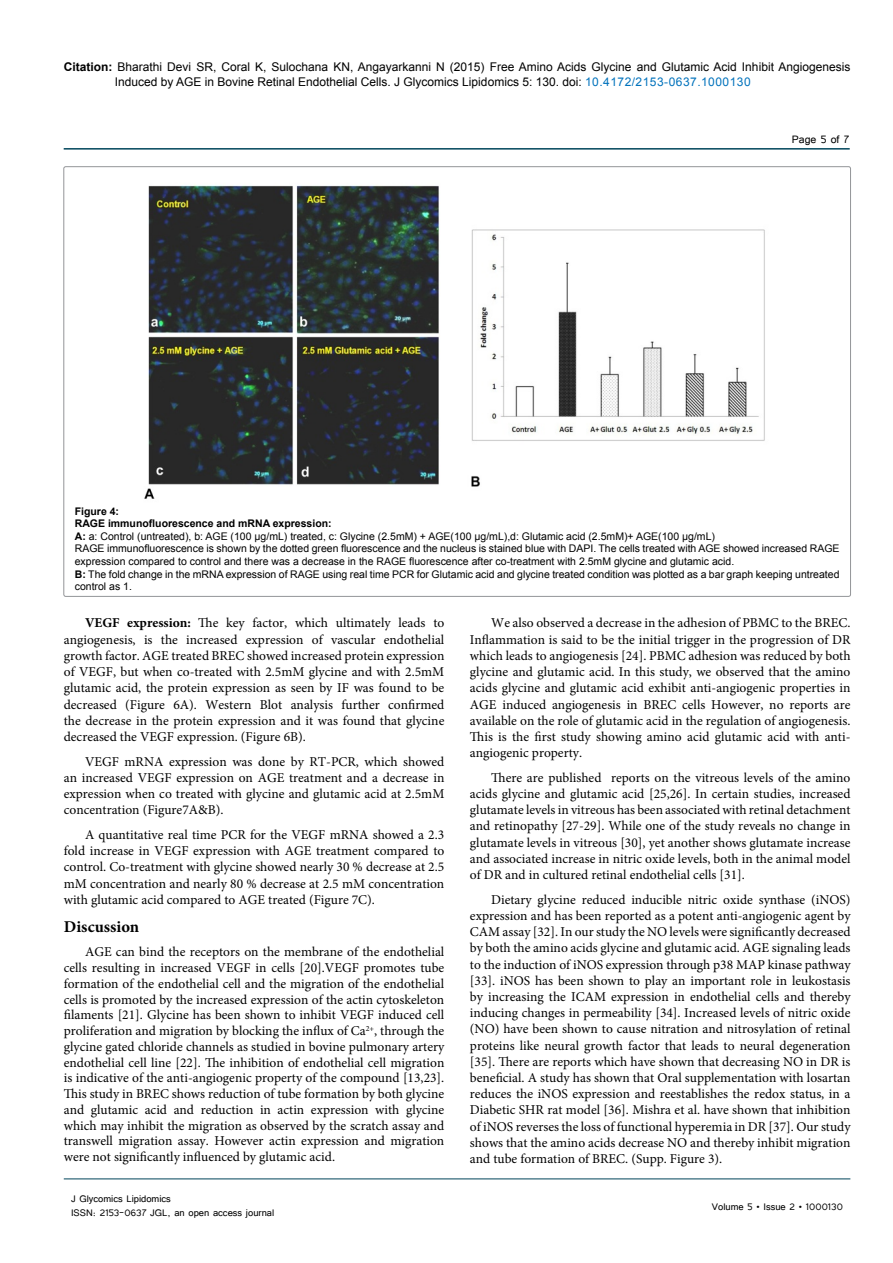
<style>
.page{position:relative;width:893px;height:1263px;background:#fff}
.page>*{position:absolute;margin:0;border:0;box-sizing:border-box;transform-origin:0 0}
.ph1{font:700 16.5px "Minion Pro";color:#000}
.t1{font:13.5px/16.2px "Minion Pro";color:#000;text-align:justify}
.t2{font:13.5px "Tunga";color:#000}
.t3{font:12px/15px "Arial";color:#000}
.t4{font:12px/14.4px "Tunga";color:#000}
.t5{font:10.5px/12.6px "Arial";color:#000}
.t6{font:700 10.5px "Arial";color:#000}
.s1{font-weight:700}
.s2{color:#0072bc}
</style>
<div class="page">
<hr style="left:64px;top:148px;width:786px;height:2px;background:#00455b">
<hr style="left:64px;top:1179px;width:786px;height:1px;background:#00455b">
<img style="left:144px;top:185px;width:621px;height:314px">
<p class="t3" style="left:115px;top:59px;width:737px;text-indent:-51px"><span class="s1">Citation:</span> Bharathi Devi SR, Coral K, Sulochana KN, Angayarkanni N (2015) Free Amino Acids Glycine and Glutamic Acid Inhibit Angiogenesis<br>Induced by AGE in Bovine Retinal Endothelial Cells. J Glycomics Lipidomics 5: 130. doi: <span class="s2">10.4172/2153-0637.1000130</span></p>
<p class="t2" style="left:792px;top:131px;width:59px">Page 5 of 7</p>
<p class="t6" style="left:75px;top:504px;width:46px">Figure 4:</p>
<p class="t6" style="left:75px;top:517px;width:258px">RAGE immunofluorescence and mRNA expression:</p>
<p class="t5" style="left:75px;top:530px;width:642px"><span class="s1">A:</span> a: Control (untreated), b: AGE (100 µg/mL) treated, c: Glycine (2.5mM) + AGE(100 µg/mL),d: Glutamic acid (2.5mM)+ AGE(100 µg/mL)</p>
<p class="t5" style="left:75px;top:543px;width:766px">RAGE immunofluorescence is shown by the dotted green fluorescence and the nucleus is stained blue with DAPI. The cells treated with AGE showed increased RAGE expression compared to control and there was a decrease in the RAGE fluorescence after co-treatment with 2.5mM glycine and glutamic acid.</p>
<p class="t5" style="left:75px;top:568px;width:766px"><span class="s1">B:</span> The fold change in the mRNA expression of RAGE using real time PCR for Glutamic acid and glycine treated condition was plotted as a bar graph keeping untreated control as 1.</p>
<p class="t1" style="left:64px;top:615px;width:382px;text-indent:21px"><span class="s1">VEGF expression:</span> The key factor, which ultimately leads to angiogenesis, is the increased expression of vascular endothelial growth factor. AGE treated BREC showed increased protein expression of VEGF, but when co-treated with 2.5mM glycine and with 2.5mM glutamic acid, the protein expression as seen by IF was found to be decreased (Figure 6A). Western Blot analysis further confirmed the decrease in the protein expression and it was found that glycine decreased the VEGF expression. (Figure 6B).</p>
<p class="t1" style="left:64px;top:753px;width:382px;text-indent:21px">VEGF mRNA expression was done by RT-PCR, which showed an increased VEGF expression on AGE treatment and a decrease in expression when co treated with glycine and glutamic acid at 2.5mM concentration (Figure7A&amp;B).</p>
<p class="t1" style="left:64px;top:826px;width:382px;text-indent:21px">A quantitative real time PCR for the VEGF mRNA showed a 2.3 fold increase in VEGF expression with AGE treatment compared to control. Co-treatment with glycine showed nearly 30 % decrease at 2.5 mM concentration and nearly 80 % decrease at 2.5 mM concentration with glutamic acid compared to AGE treated (Figure 7C).</p>
<p class="ph1" style="left:64px;top:915px;width:77px">Discussion</p>
<p class="t1" style="left:64px;top:944px;width:382px;line-height:15.8px;text-indent:21px">AGE can bind the receptors on the membrane of the endothelial cells resulting in increased VEGF in cells [20].VEGF promotes tube formation of the endothelial cell and the migration of the endothelial cells is promoted by the increased expression of the actin cytoskeleton filaments [21]. Glycine has been shown to inhibit VEGF induced cell proliferation and migration by blocking the influx of Ca<sup>2+</sup>, through the glycine gated chloride channels as studied in bovine pulmonary artery endothelial cell line [22]. The inhibition of endothelial cell migration is indicative of the anti-angiogenic property of the compound [13,23].<br>This study in BREC shows reduction of tube formation by both glycine and glutamic acid and reduction in actin expression with glycine which may inhibit the migration as observed by the scratch assay and transwell migration assay. However actin expression and migration were not significantly influenced by glutamic acid.</p>
<p class="t1" style="left:470px;top:615px;width:382px;text-indent:21px">We also observed a decrease in the adhesion of PBMC to the BREC.<br>Inflammation is said to be the initial trigger in the progression of DR which leads to angiogenesis [24]. PBMC adhesion was reduced by both glycine and glutamic acid. In this study, we observed that the amino acids glycine and glutamic acid exhibit anti-angiogenic properties in AGE induced angiogenesis in BREC cells However, no reports are available on the role of glutamic acid in the regulation of angiogenesis.<br>This is the first study showing amino acid glutamic acid with anti&shy;angiogenic property.</p>
<p class="t1" style="left:470px;top:769px;width:382px;text-indent:21px">There are published reports on the vitreous levels of the amino acids glycine and glutamic acid [25,26]. In certain studies, increased glutamate levels in vitreous has been associated with retinal detachment and retinopathy [27-29]. While one of the study reveals no change in glutamate levels in vitreous [30], yet another shows glutamate increase and associated increase in nitric oxide levels, both in the animal model of DR and in cultured retinal endothelial cells [31].</p>
<p class="t1" style="left:470px;top:891px;width:382px;text-indent:21px">Dietary glycine reduced inducible nitric oxide synthase (iNOS) expression and has been reported as a potent anti-angiogenic agent by CAM assay [32]. In our study the NO levels were significantly decreased by both the amino acids glycine and glutamic acid. AGE signaling leads to the induction of iNOS expression through p38 MAP kinase pathway [33]. iNOS has been shown to play an important role in leukostasis by increasing the ICAM expression in endothelial cells and thereby inducing changes in permeability [34]. Increased levels of nitric oxide (NO) have been shown to cause nitration and nitrosylation of retinal proteins like neural growth factor that leads to neural degeneration [35]. There are reports which have shown that decreasing NO in DR is beneficial. A study has shown that Oral supplementation with losartan reduces the iNOS expression and reestablishes the redox status, in a Diabetic SHR rat model [36]. Mishra et al. have shown that inhibition of iNOS reverses the loss of functional hyperemia in DR [37]. Our study shows that the amino acids decrease NO and thereby inhibit migration and tube formation of BREC. (Supp. Figure 3).</p>
<p class="t4" style="left:71px;top:1190px;width:205px">J Glycomics Lipidomics<br>ISSN: 2153-0637 JGL, an open access journal</p>
<p class="t4" style="left:712px;top:1199px;width:132px">Volume 5 • Issue 2 • 1000130</p>
</div>
